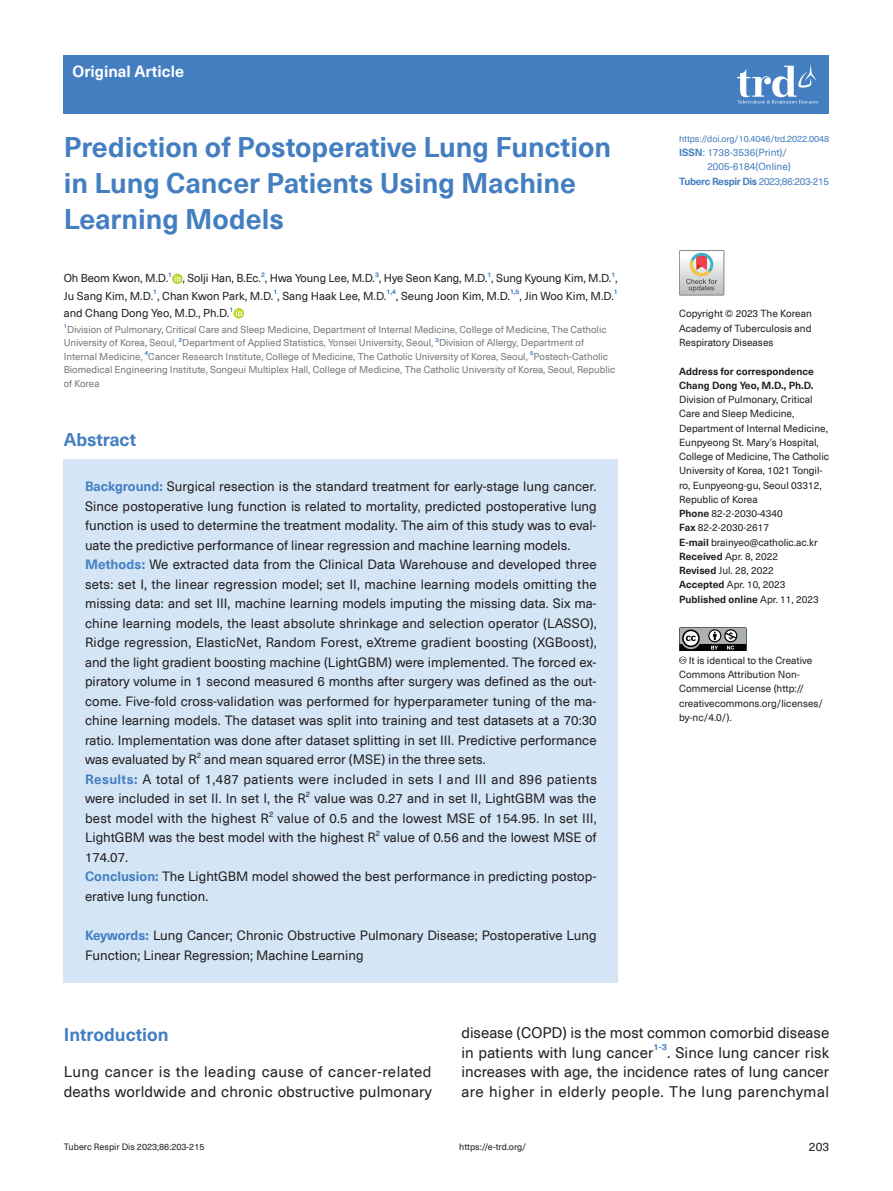
<style>
.page{position:relative;width:893px;height:1191px;background:#fff}
.page>*{position:absolute;margin:0;border:0;box-sizing:border-box;transform-origin:0 0}
.t1{font:700 27.75px/36px "Neue Haas Unica Pro";color:#437ec1}
.t2{font:700 18px "Neue Haas Unica Pro";color:#437ec1}
.t3{font:700 15.75px "Neue Haas Unica Pro";color:#fff}
.t4{font:15px/19.5px "Neue Haas Unica Pro";letter-spacing:.01em;color:#231f20}
.t5{font:13.2px/19.5px "Neue Haas Unica Pro";color:#231f20}
.t6{font:12px "Neue Haas Unica Pro";color:#231f20}
.t7{font:11.25px "Neue Haas Unica Pro";color:#231f20}
.t8{font:10.05px/14.2px "Neue Haas Unica Pro";color:#231f20}
.t9{font:700 10.05px/14.2px "Neue Haas Unica Pro";color:#231f20}
.t10{font:10.05px "Neue Haas Unica Pro";color:#437ec1}
.t11{font:700 10.05px "Neue Haas Unica Pro";letter-spacing:-.035em;color:#437ec1}
.t12{font:9.75px/13.5px "Neue Haas Unica Pro";color:#76787b}
.t13{font:9px "Neue Haas Unica Pro";color:#231f20}
.t14{font:9px "Neue Haas Unica Pro";letter-spacing:-.005em;color:#437ec1}
.t15{font:700 8.7px "Neue Haas Unica Pro";color:#437ec1}
.t16{font:7.65px "Neue Haas Unica Pro";color:#231f20}
.t17{font:700 6.6px "Neue Haas Unica Pro";color:#437ec1}
.t18{font:700 5.7px "Neue Haas Unica Pro";color:#437ec1}
.s1{font-weight:700;color:#437ec1}
.s2{font-weight:700}
.s3{font-weight:400}
</style>
<div class="page">
<div style="left:64px;top:55px;width:765px;height:59px;background:#437ec1"></div>
<svg style="left:737px;top:65px;width:81px;height:39px"></svg>
<svg style="left:172px;top:273px;width:11px;height:11px"></svg>
<svg style="left:175px;top:275px;width:6px;height:6px"></svg>
<div style="left:233px;top:308px;width:11px;height:10px;background:#bed630;border-radius:50%"></div>
<svg style="left:236px;top:310px;width:6px;height:6px"></svg>
<svg style="left:679px;top:627px;width:68px;height:37px"></svg>
<div style="left:64px;top:459px;width:554px;height:523px;background:#d4e5f5"></div>
<svg style="left:679px;top:250px;width:45px;height:45px"></svg>
<p class="t3" style="left:73px;top:62px;width:113px">Original Article</p>
<h1 class="t1" style="left:64px;top:129px;width:549px">Prediction of Postoperative Lung Function in Lung Cancer Patients Using Machine<br>Learning Models</h1>
<p class="t7" style="left:64px;top:272px;width:106px">Oh Beom Kwon, M.D.</p>
<p class="t17" style="left:168px;top:271px;width:5px">1</p>
<p class="t7" style="left:183px;top:272px;width:437px">, Solji Han, B.Ec. , Hwa Young Lee, M.D. , Hye Seon Kang, M.D. , Sung Kyoung Kim, M.D. ,</p>
<p class="t17" style="left:261px;top:271px;width:5px">2</p>
<p class="t17" style="left:375px;top:271px;width:5px">3</p>
<p class="t17" style="left:487px;top:271px;width:5px">1</p>
<p class="t17" style="left:611px;top:271px;width:5px">1</p>
<p class="t7" style="left:64px;top:289px;width:324px">Ju Sang Kim, M.D. , Chan Kwon Park, M.D. , Sang Haak Lee, M.D.</p>
<p class="t17" style="left:153px;top:288px;width:5px">1</p>
<p class="t17" style="left:273px;top:288px;width:5px">1</p>
<p class="t17" style="left:386px;top:288px;width:11px">1,4</p>
<p class="t7" style="left:396px;top:289px;width:116px">, Seung Joon Kim, M.D.</p>
<p class="t17" style="left:510px;top:288px;width:11px">1,5</p>
<p class="t7" style="left:520px;top:289px;width:96px">, Jin Woo Kim, M.D.</p>
<p class="t17" style="left:614px;top:288px;width:5px">1</p>
<p class="t7" style="left:64px;top:306px;width:167px">and Chang Dong Yeo, M.D., Ph.D.</p>
<p class="t17" style="left:230px;top:305px;width:5px">1</p>
<p class="t18" style="left:64px;top:323px;width:5px">1</p>
<p class="t12" style="left:64px;top:323px;width:544px;text-indent:3px">Division of Pulmonary, Critical Care and Sleep Medicine, Department of Internal Medicine, College of Medicine, The Catholic<br>University of Korea, Seoul,</p>
<p class="t18" style="left:179px;top:336px;width:5px">2</p>
<p class="t12" style="left:182px;top:336px;width:253px">Department of Applied Statistics, Yonsei University, Seoul,</p>
<p class="t18" style="left:436px;top:336px;width:5px">3</p>
<p class="t12" style="left:439px;top:336px;width:147px">Division of Allergy, Department of</p>
<p class="t12" style="left:64px;top:350px;width:80px">Internal Medicine,</p>
<p class="t18" style="left:145px;top:350px;width:5px">4</p>
<p class="t12" style="left:148px;top:350px;width:381px">Cancer Research Institute, College of Medicine, The Catholic University of Korea, Seoul,</p>
<p class="t18" style="left:530px;top:350px;width:5px">5</p>
<p class="t12" style="left:64px;top:350px;width:553px;text-indent:470px">Postech-Catholic<br>Biomedical Engineering Institute, Songeui Multiplex Hall, College of Medicine, The Catholic University of Korea, Seoul, Republic of Korea</p>
<h2 class="t2" style="left:64px;top:429px;width:74px">Abstract</h2>
<p class="t5" style="left:85px;top:477px;width:513px"><span class="s1">Background:</span> Surgical resection is the standard treatment for early-stage lung cancer.<br>Since postoperative lung function is related to mortality, predicted postoperative lung function is used to determine the treatment modality. The aim of this study was to eval&shy;uate the predictive performance of linear regression and machine learning models.<br><span class="s1">Methods:</span> We extracted data from the Clinical Data Warehouse and developed three sets: set I, the linear regression model; set II, machine learning models omitting the missing data: and set III, machine learning models imputing the missing data. Six ma&shy;chine learning models, the least absolute shrinkage and selection operator (LASSO), Ridge regression, ElasticNet, Random Forest, eXtreme gradient boosting (XGBoost), and the light gradient boosting machine (LightGBM) were implemented. The forced ex&shy;piratory volume in 1 second measured 6 months after surgery was defined as the out&shy;come. Five-fold cross-validation was performed for hyperparameter tuning of the ma&shy;chine learning models. The dataset was split into training and test datasets at a 70:30 ratio. Implementation was done after dataset splitting in set III. Predictive performance was evaluated by R</p>
<p class="t16" style="left:197px;top:751px;width:6px">2</p>
<p class="t5" style="left:85px;top:750px;width:513px;text-indent:119px">and mean squared error (MSE) in the three sets.<br><span class="s1">Results:</span> A total of 1,487 patients were included in sets I and III and 896 patients were included in set II. In set I, the R</p>
<p class="t16" style="left:306px;top:790px;width:6px">2</p>
<p class="t5" style="left:314px;top:789px;width:284px">value was 0.27 and in set II, LightGBM was the</p>
<p class="t5" style="left:85px;top:808px;width:185px">best model with the highest R</p>
<p class="t16" style="left:269px;top:809px;width:6px">2</p>
<p class="t5" style="left:85px;top:808px;width:513px;text-indent:193px">value of 0.5 and the lowest MSE of 154.95. In set III,<br>LightGBM was the best model with the highest R</p>
<p class="t16" style="left:376px;top:829px;width:6px">2</p>
<p class="t5" style="left:384px;top:828px;width:214px">value of 0.56 and the lowest MSE of</p>
<p class="t5" style="left:85px;top:847px;width:513px">174.07.<br><span class="s1">Conclusion:</span> The LightGBM model showed the best performance in predicting postop&shy;erative lung function.</p>
<p class="t5" style="left:85px;top:925px;width:513px"><span class="s1">Keywords:</span> Lung Cancer; Chronic Obstructive Pulmonary Disease; Postoperative Lung<br>Function; Linear Regression; Machine Learning</p>
<p class="t14" style="left:679px;top:133px;width:152px">https://doi.org/10.4046/trd.2022.0048</p>
<p class="t10" style="left:679px;top:147px;width:110px"><span class="s2">ISSN</span>: 1738-3536(Print)/</p>
<p class="t10" style="left:707px;top:161px;width:85px">2005-6184(Online)</p>
<p class="t11" style="left:679px;top:175px;width:152px">Tuberc Respir Dis <span class="s3">2023;86:203-215</span></p>
<p class="t8" style="left:679px;top:307px;width:134px;text-align:justify">Copyright © 2023 The Korean Academy of Tuberculosis and Respiratory Diseases</p>
<p class="t9" style="left:679px;top:364px;width:136px">Address for correspondence<br>Chang Dong Yeo, M.D., Ph.D.</p>
<p class="t8" style="left:679px;top:392px;width:151px">Division of Pulmonary, Critical<br>Care and Sleep Medicine,<br>Department of Internal Medicine,<br>Eunpyeong St. Mary’s Hospital,<br>College of Medicine, The Catholic<br>University of Korea, 1021 Tongil&shy;ro, Eunpyeong-gu, Seoul 03312,<br>Republic of Korea<br><span class="s2">Phone</span> 82-2-2030-4340<br><span class="s2">Fax</span> 82-2-2030-2617<br><span class="s2">E-mail</span> brainyeo@catholic.ac.kr<br><span class="s2">Received</span> Apr. 8, 2022<br><span class="s2">Revised</span> Jul. 28, 2022<br><span class="s2">Accepted</span> Apr. 10, 2023<br><span class="s2">Published online</span> Apr. 11, 2023</p>
<p class="t8" style="left:679px;top:653px;width:146px;text-indent:10px">It is identical to the Creative<br>Commons Attribution Non-<br>Commercial License (http:// creativecommons.org/licenses/ by-nc/4.0/).</p>
<h2 class="t2" style="left:64px;top:1023px;width:106px">Introduction</h2>
<p class="t4" style="left:64px;top:1062px;width:370px">Lung cancer is the leading cause of cancer-related deaths worldwide and chronic obstructive pulmonary</p>
<p class="t4" style="left:461px;top:1023px;width:369px">disease (COPD) is the most common comorbid disease in patients with lung cancer</p>
<p class="t15" style="left:654px;top:1042px;width:15px">1-3</p>
<p class="t4" style="left:461px;top:1042px;width:369px;text-align:justify;text-indent:206px">. Since lung cancer risk increases with age, the incidence rates of lung cancer are higher in elderly people. The lung parenchymal</p>
<p class="t13" style="left:64px;top:1141px;width:142px">Tuberc Respir Dis 2023;86:203-215</p>
<p class="t13" style="left:459px;top:1141px;width:69px">https://e-trd.org/</p>
<p class="t6" style="left:809px;top:1139px;width:22px">203</p>
</div>
